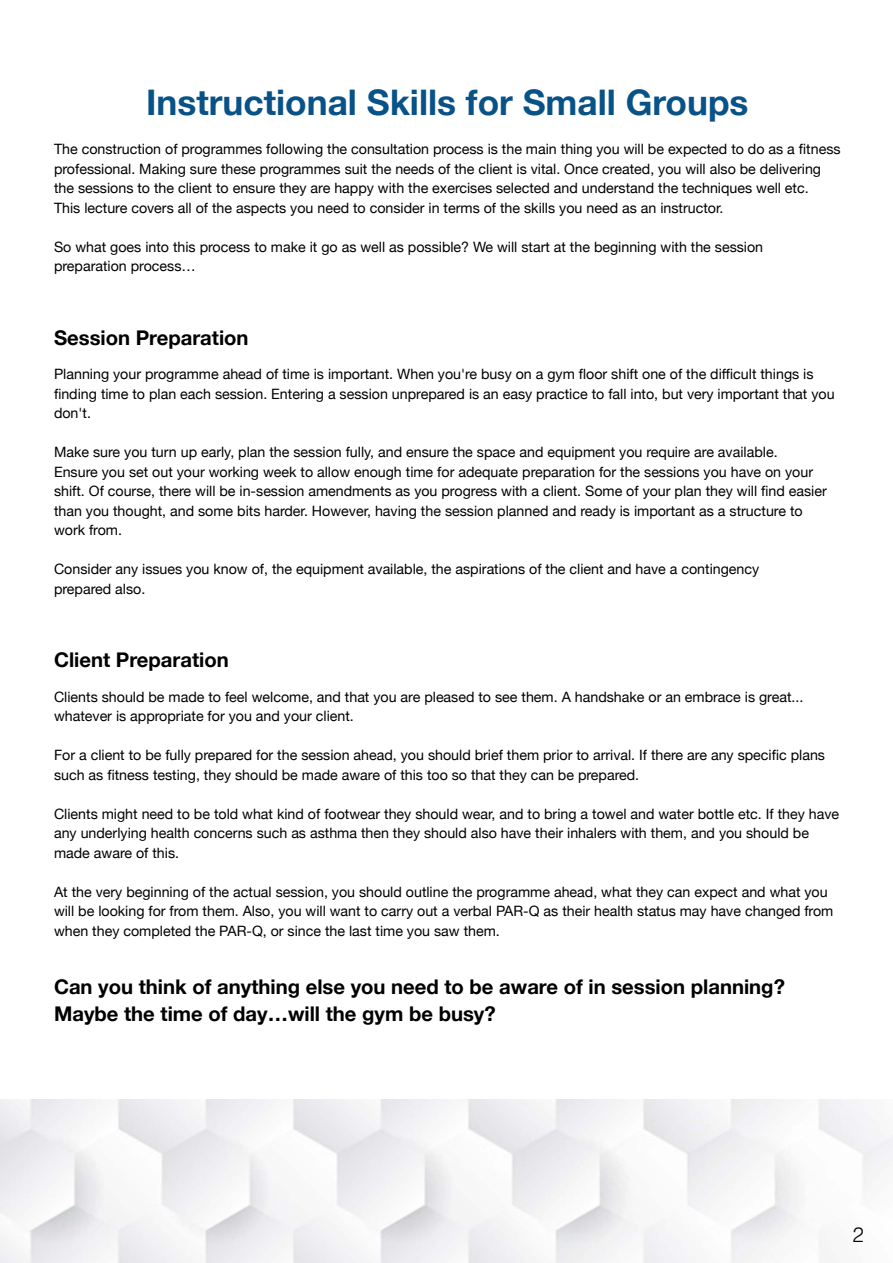
<style>
.page{position:relative;width:893px;height:1263px;background:#fff}
.page>*{position:absolute;margin:0;border:0;box-sizing:border-box;transform-origin:0 0}
.t1{font:700 35.25px "Helvetica Neue";color:#095287}
.t2{font:300 21px "Swiss 721 BT";color:#000}
.t3{font:700 20.25px "Helvetica Neue";color:#000}
.t4{font:14.25px/19.5px "Helvetica Neue";color:#000}
</style>
<div class="page">
<img style="left:0;top:1099px;width:893px;height:164px">
<p class="t1" style="left:146px;top:75px;width:604px">Instructional Skills for Small Groups</p>
<p class="t4" style="left:54px;top:140px;width:788px">The construction of programmes following the consultation process is the main thing you will be expected to do as a fitness professional. Making sure these programmes suit the needs of the client is vital. Once created, you will also be delivering the sessions to the client to ensure they are happy with the exercises selected and understand the techniques well etc.</p>
<p class="t4" style="left:54px;top:199px;width:671px">This lecture covers all of the aspects you need to consider in terms of the skills you need as an instructor.</p>
<p class="t4" style="left:54px;top:238px;width:711px">So what goes into this process to make it go as well as possible? We will start at the beginning with the session</p>
<p class="t4" style="left:54px;top:257px;width:143px">preparation process…</p>
<p class="t3" style="left:54px;top:322px;width:196px">Session Preparation</p>
<p class="t4" style="left:54px;top:365px;width:782px">Planning your programme ahead of time is important. When you're busy on a gym floor shift one of the difficult things is finding time to plan each session. Entering a session unprepared is an easy practice to fall into, but very important that you don't.</p>
<p class="t4" style="left:54px;top:443px;width:725px">Make sure you turn up early, plan the session fully, and ensure the space and equipment you require are available.</p>
<p class="t4" style="left:54px;top:463px;width:774px">Ensure you set out your working week to allow enough time for adequate preparation for the sessions you have on your shift. Of course, there will be in-session amendments as you progress with a client. Some of your plan they will find easier than you thought, and some bits harder. However, having the session planned and ready is important as a structure to</p>
<p class="t4" style="left:54px;top:521px;width:70px">work from.</p>
<p class="t4" style="left:54px;top:560px;width:707px">Consider any issues you know of, the equipment available, the aspirations of the client and have a contingency</p>
<p class="t4" style="left:54px;top:580px;width:93px">prepared also.</p>
<p class="t3" style="left:54px;top:644px;width:176px">Client Preparation</p>
<p class="t4" style="left:54px;top:688px;width:751px">Clients should be made to feel welcome, and that you are pleased to see them. A handshake or an embrace is great... whatever is appropriate for you and your client.</p>
<p class="t4" style="left:54px;top:746px;width:772px">For a client to be fully prepared for the session ahead, you should brief them prior to arrival. If there are any specific plans such as fitness testing, they should be made aware of this too so that they can be prepared.</p>
<p class="t4" style="left:54px;top:805px;width:787px">Clients might need to be told what kind of footwear they should wear, and to bring a towel and water bottle etc. If they have any underlying health concerns such as asthma then they should also have their inhalers with them, and you should be made aware of this.</p>
<p class="t4" style="left:54px;top:883px;width:781px">At the very beginning of the actual session, you should outline the programme ahead, what they can expect and what you will be looking for from them. Also, you will want to carry out a verbal PAR-Q as their health status may have changed from when they completed the PAR-Q, or since the last time you saw them.</p>
<p class="t3" style="left:54px;top:971px;width:732px">Can you think of anything else you need to be aware of in session planning?</p>
<p class="t3" style="left:54px;top:998px;width:443px">Maybe the time of day…will the gym be busy?</p>
<p class="t2" style="left:853px;top:1221px;width:13px">2</p>
</div>
